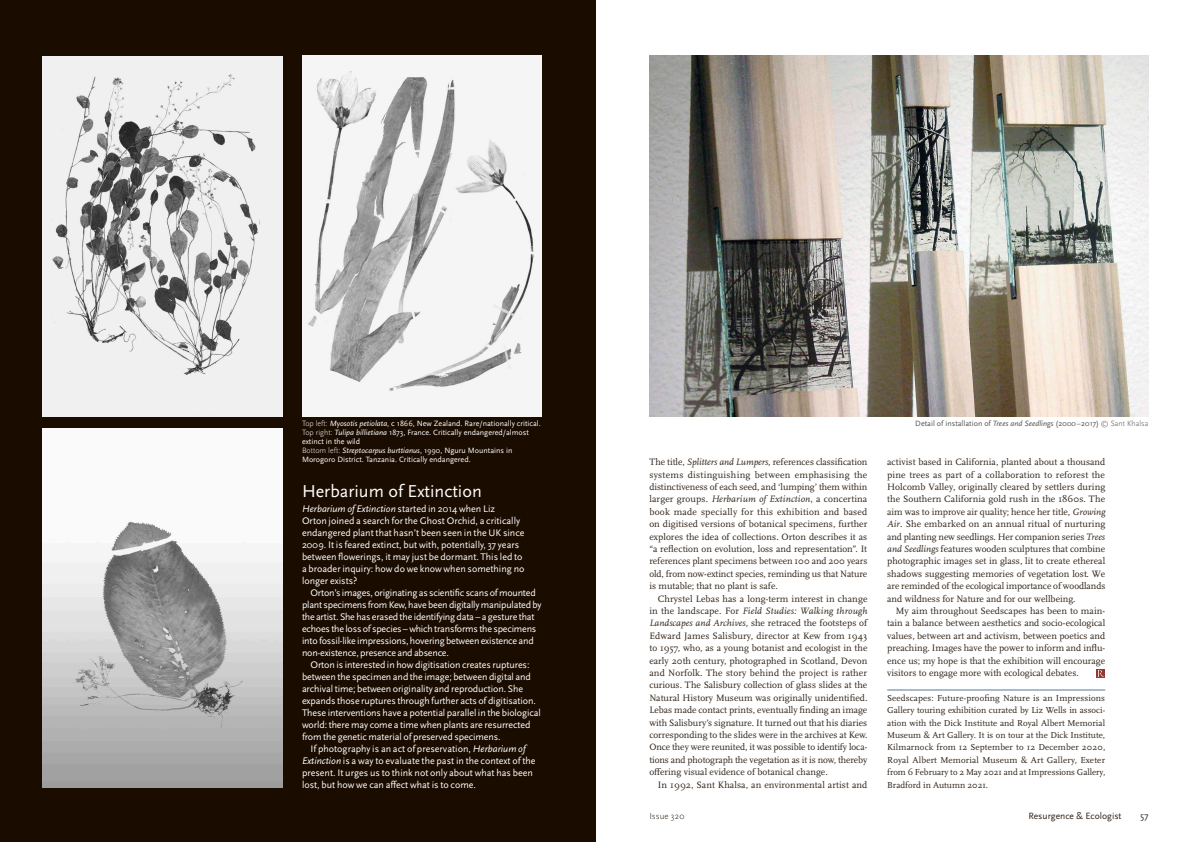
<style>
.page{position:relative;width:1191px;height:842px;background:#fff}
.page>*{position:absolute;margin:0;border:0;box-sizing:border-box;transform-origin:0 0}
.t1{font:18px "Scala Sans Pro";color:#fff}
.t2{font:10px/12px "Scala Sans Pro";letter-spacing:-.01em;color:#fff}
.t3{font:9.6px/12.4px "Scala Pro";color:#2d2014;text-align:justify}
.t4{font:9.5px "Scala Sans Pro";color:#2d2014}
.t5{font:9px/12.4px "Scala Pro";letter-spacing:-.005em;color:#2d2014;text-align:justify}
.t6{font:300 9px "Scala Sans Pro";color:#2d2014}
.t7{font:8px/9px "Scala Sans Pro";color:#fff}
.t8{font:8px "Scala Sans Pro";color:#57514d}
.s1{font-weight:300}
.s2{font-style:italic}
</style>
<div class="page">
<div style="left:0;top:0;width:595px;height:842px;background:#1b0c00"></div>
<img style="left:43px;top:428px;width:239px;height:360px">
<img style="left:302px;top:56px;width:239px;height:361px">
<img style="left:43px;top:56px;width:239px;height:361px">
<hr style="left:887px;top:690px;width:218px;height:1px;background:#537996">
<img style="left:649px;top:56px;width:499px;height:361px">
<svg style="left:1096px;top:669px;width:9px;height:9px"></svg>
<svg style="left:1097px;top:671px;width:7px;height:5px"></svg>
<p class="t7" style="left:302px;top:419px;width:240px"><span class="s1">Top left:</span> <span class="s2">Myosotis petiolata</span>, c 1866, New Zealand. Rare/nationally critical.</p>
<p class="t8" style="left:915px;top:419px;width:235px">Detail of installation of <span class="s2">Trees and Seedlings</span> (2000–2017) <span class="s1">© Sant Khalsa</span></p>
<p class="t7" style="left:302px;top:428px;width:228px"><span class="s1">Top right:</span> <span class="s2">Tulipa billietiana</span> 1873, France. Critically endangered/almost extinct in the wild<br><span class="s1">Bottom left:</span> <span class="s2">Streptocarpus burttianus</span>, 1990, Nguru Mountains in Morogoro District. Tanzania. Critically endangered.</p>
<p class="t3" style="left:649px;top:456px;width:220px">The title, <span class="s2">Splitters and Lumpers</span>, references classification systems distinguishing between emphasising the distinctiveness of each seed, and ‘lumping’ them within larger groups. <span class="s2">Herbarium of Extinction</span>, a concertina book made specially for this exhibition and based on digitised versions of botanical specimens, further explores the idea of collections. Orton describes it as “a reflection on evolution, loss and representation”. It references plant specimens between 100 and 200 years old, from now-extinct species, reminding us that Nature is mutable; that no plant is safe.</p>
<p class="t3" style="left:649px;top:592px;width:220px;text-indent:9px">Chrystel Lebas has a long-term interest in change in the landscape. For <span class="s2">Field Studies: Walking through Landscapes and Archives</span>, she retraced the footsteps of Edward James Salisbury, director at Kew from 1943 to 1957, who, as a young botanist and ecologist in the early 20th century, photographed in Scotland, Devon and Norfolk. The story behind the project is rather curious. The Salisbury collection of glass slides at the Natural History Museum was originally unidentified.<br>Lebas made contact prints, eventually finding an image with Salisbury’s signature. It turned out that his diaries corresponding to the slides were in the archives at Kew.<br>Once they were reunited, it was possible to identify loca&shy;tions and photograph the vegetation as it is now, thereby offering visual evidence of botanical change.</p>
<p class="t3" style="left:658px;top:778px;width:211px">In 1992, Sant Khalsa, an environmental artist and</p>
<p class="t3" style="left:887px;top:456px;width:220px">activist based in California, planted about a thousand pine trees as part of a collaboration to reforest the Holcomb Valley, originally cleared by settlers during the Southern California gold rush in the 1860s. The aim was to improve air quality; hence her title, <span class="s2">Growing Air</span>. She embarked on an annual ritual of nurturing and planting new seedlings. Her companion series <span class="s2">Trees and Seedlings</span> features wooden sculptures that combine photographic images set in glass, lit to create ethereal shadows suggesting memories of vegetation lost. We are reminded of the ecological importance of woodlands and wildness for Nature and for our wellbeing.</p>
<p class="t3" style="left:887px;top:605px;width:219px;text-indent:9px">My aim throughout Seedscapes has been to main&shy;tain a balance between aesthetics and socio-ecological values, between art and activism, between poetics and preaching. Images have the power to inform and influ&shy;ence us; my hope is that the exhibition will encourage visitors to engage more with ecological debates.</p>
<p class="t5" style="left:887px;top:692px;width:219px">Seedscapes: Future-proofing Nature is an Impressions Gallery touring exhibition curated by Liz Wells in associ&shy;ation with the Dick Institute and Royal Albert Memorial Museum &amp; Art Gallery. It is on tour at the Dick Institute, Kilmarnock from 12 September to 12 December 2020, Royal Albert Memorial Museum &amp; Art Gallery, Exeter from 6 February to 2 May 2021 and at Impressions Gallery, Bradford in Autumn 2021.</p>
<h1 class="t1" style="left:302px;top:481px;width:181px">Herbarium of Extinction</h1>
<p class="t2" style="left:302px;top:503px;width:224px"><span class="s2">Herbarium of Extinction</span> started in 2014 when Liz<br>Orton joined a search for the Ghost Orchid, a critically endangered plant that hasn’t been seen in the UK since 2009. It is feared extinct, but with, potentially, 37 years between flowerings, it may just be dormant. This led to a broader inquiry: how do we know when something no longer exists?</p>
<p class="t2" style="left:302px;top:587px;width:241px;text-indent:8px">Orton’s images, originating as scientific scans of mounted plant specimens from Kew, have been digitally manipulated by the artist. She has erased the identifying data – a gesture that echoes the loss of species – which transforms the specimens into fossil-like impressions, hovering between existence and non-existence, presence and absence.</p>
<p class="t2" style="left:310px;top:659px;width:220px">Orton is interested in how digitisation creates ruptures:</p>
<p class="t2" style="left:302px;top:671px;width:230px">between the specimen and the image; between digital and</p>
<p class="t2" style="left:302px;top:683px;width:222px">archival time; between originality and reproduction. She</p>
<p class="t2" style="left:302px;top:695px;width:235px">expands those ruptures through further acts of digitisation.</p>
<p class="t2" style="left:302px;top:707px;width:240px">These interventions have a potential parallel in the biological</p>
<p class="t2" style="left:302px;top:719px;width:230px">world: there may come a time when plants are resurrected</p>
<p class="t2" style="left:302px;top:731px;width:200px">from the genetic material of preserved specimens.</p>
<p class="t2" style="left:310px;top:743px;width:217px">If photography is an act of preservation, <span class="s2">Herbarium of</span></p>
<p class="t2" style="left:302px;top:755px;width:235px"><span class="s2">Extinction</span> is a way to evaluate the past in the context of the</p>
<p class="t2" style="left:302px;top:767px;width:232px">present. It urges us to think not only about what has been</p>
<p class="t2" style="left:302px;top:779px;width:176px">lost, but how we can affect what is to come.</p>
<p class="t6" style="left:649px;top:810px;width:36px">Issue 320</p>
<p class="t4" style="left:1028px;top:810px;width:95px">Resurgence &amp; Ecologist</p>
<p class="t4" style="left:1140px;top:810px;width:10px">57</p>
</div>
